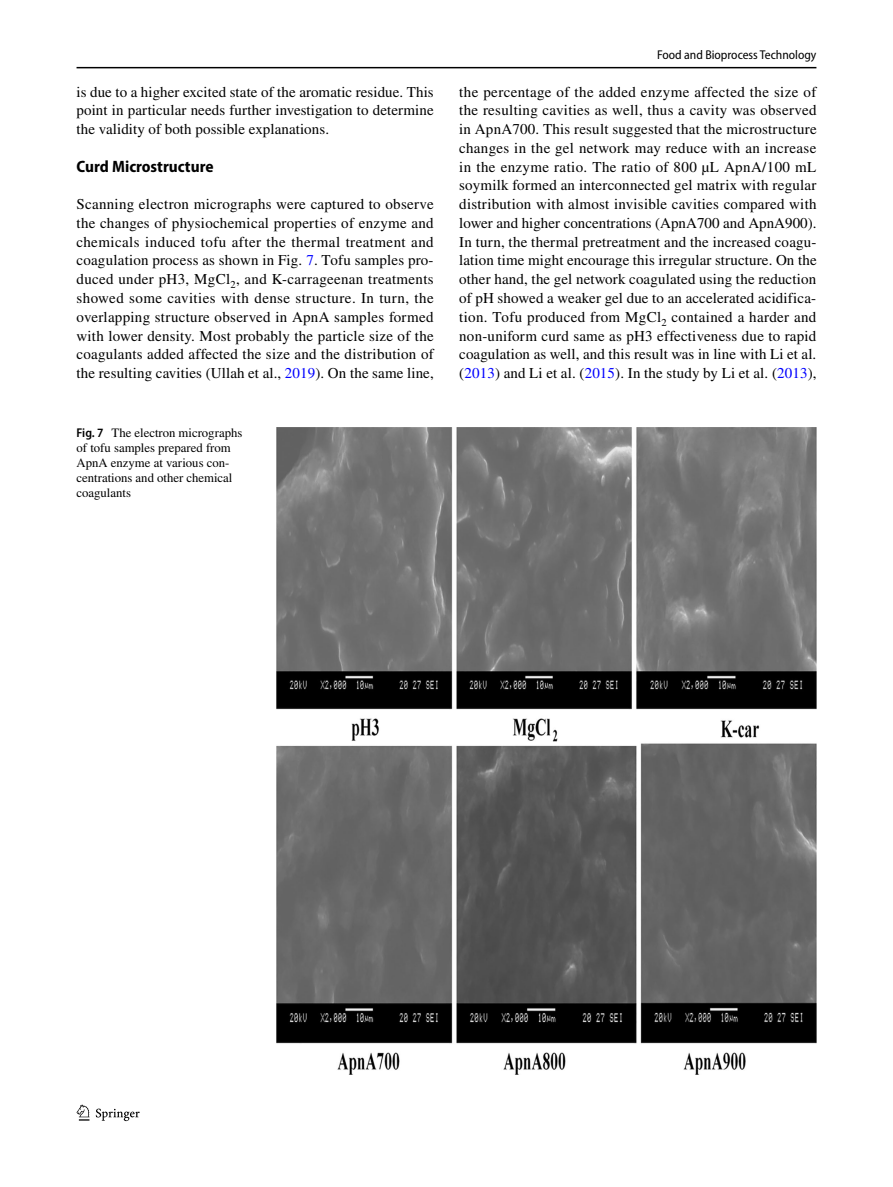
<style>
.page{position:relative;width:893px;height:1187px;background:#fff}
.page>*{position:absolute;margin:0;border:0;box-sizing:border-box;transform-origin:0 0}
.t1{font:700 semi-condensed 16.5px "Myriad Pro";color:#000}
.t2{font:15px/18.8px "STIX";letter-spacing:.01em;color:#000;text-align:justify}
.t3{font:12.75px/15px "STIX";color:#000}
.t4{font:semi-condensed 12.75px "Myriad Pro";color:#000}
.s1{color:#00f}
.s2{font-family:"Myriad Pro";font-weight:600;font-stretch:semi-condensed}
</style>
<div class="page">
<hr style="left:77px;top:67px;width:739px;height:1px;background:#000">
<svg style="left:77px;top:1104px;width:12px;height:16px"></svg>
<svg style="left:96px;top:1108px;width:44px;height:12px"></svg>
<img style="left:276px;top:427px;width:540px;height:646px">
<p class="t2" style="left:77px;top:83px;width:359px">is due to a higher excited state of the aromatic residue. This point in particular needs further investigation to determine the validity of both possible explanations.</p>
<p class="t1" style="left:77px;top:157px;width:139px">Curd Microstructure</p>
<p class="t2" style="left:77px;top:196px;width:359px">Scanning electron micrographs were captured to observe the changes of physiochemical properties of enzyme and chemicals induced tofu after the thermal treatment and coagulation process as shown in Fig. <span class="s1">7</span>. Tofu samples pro&shy;duced under pH3, MgCl<sub>2</sub>, and K-carrageenan treatments showed some cavities with dense structure. In turn, the overlapping structure observed in ApnA samples formed with lower density. Most probably the particle size of the coagulants added affected the size and the distribution of the resulting cavities (Ullah et al., <span class="s1">2019</span>). On the same line,</p>
<p class="t3" style="left:77px;top:425px;width:167px"><span class="s2">Fig. 7</span> The electron micrographs of tofu samples prepared from<br>ApnA enzyme at various con&shy;centrations and other chemical coagulants</p>
<p class="t4" style="left:657px;top:48px;width:161px">Food and Bioprocess Technology</p>
<p class="t2" style="left:459px;top:83px;width:359px">the percentage of the added enzyme affected the size of the resulting cavities as well, thus a cavity was observed in ApnA700. This result suggested that the microstructure changes in the gel network may reduce with an increase in the enzyme ratio. The ratio of 800 µL ApnA/100 mL soymilk formed an interconnected gel matrix with regular distribution with almost invisible cavities compared with lower and higher concentrations (ApnA700 and ApnA900).<br>In turn, the thermal pretreatment and the increased coagu&shy;lation time might encourage this irregular structure. On the other hand, the gel network coagulated using the reduction of pH showed a weaker gel due to an accelerated acidifica&shy;tion. Tofu produced from MgCl<sub>2</sub> contained a harder and non-uniform curd same as pH3 effectiveness due to rapid coagulation as well, and this result was in line with Li et al. (<span class="s1">2013</span>) and Li et al. (<span class="s1">2015</span>). In the study by Li et al. (<span class="s1">2013</span>),</p>
</div>
